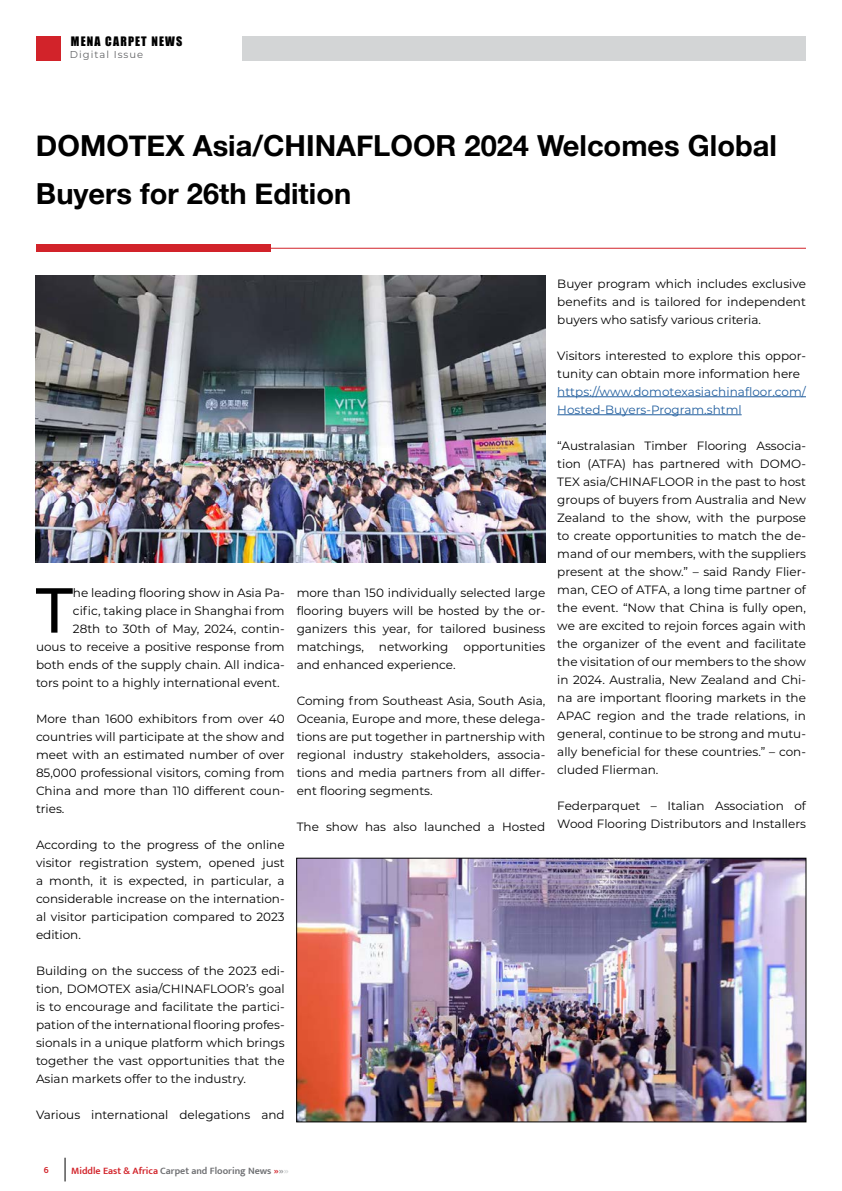
<style>
.page{position:relative;width:842px;height:1191px;background:#fff}
.page>*{position:absolute;margin:0;border:0;box-sizing:border-box;transform-origin:0 0}
.t1{font:500 63.4px "Montserrat";color:#000}
.t2{font:700 29px/48px "Helvetica Neue";color:#000}
.t3{font:12px/18px "Montserrat";color:#000;text-align:justify}
.t4{font:12px/18px "Montserrat";color:#215e9e}
.t5{font:12px "Impact";letter-spacing:.1em;color:#000}
.t6{font:600 10px "Mukta Mahee";color:#6d6e71}
.t7{font:10px "Montserrat";letter-spacing:.1em;color:#636466}
.t8{font:600 10px "Mukta Mahee";color:#d2232a}
.s1{color:#d2232a}
.s2{color:#939598}
.s3{color:#d1d3d4}
</style>
<div class="page">
<div style="left:36px;top:36px;width:25px;height:24px;background:#d2232a"></div>
<div style="left:243px;top:36px;width:563px;height:24px;background:#d3d5d6"></div>
<svg style="left:65px;top:1157px;width:1px;height:24px"></svg>
<img style="left:36px;top:276px;width:509px;height:286px">
<hr style="left:557px;top:396px;width:249px;height:1px;background:#215e9e">
<hr style="left:557px;top:414px;width:185px;height:1px;background:#215e9e">
<div style="left:36px;top:245px;width:235px;height:7px;background:#d2232a"></div>
<hr style="left:271px;top:248px;width:535px;height:1px;background:#d2232a">
<img style="left:298px;top:860px;width:506px;height:260px">
<div style="left:296px;top:858px;width:510px;height:264px;border:1px solid #000"></div>
<p class="t5" style="left:71px;top:32px;width:113px">MENA CARPET NEWS</p>
<p class="t7" style="left:70px;top:47px;width:75px">Digital Issue</p>
<h2 class="t2" style="left:36px;top:122px;width:742px">DOMOTEX Asia/CHINAFLOOR 2024 Welcomes Global<br>Buyers for 26th Edition</h2>
<h1 class="t1" style="left:36px;top:566px;width:39px">T</h1>
<p class="t3" style="left:73px;top:583px;width:213px">he leading flooring show in Asia Pa-</p>
<p class="t3" style="left:73px;top:601px;width:213px">cific, taking place in Shanghai from</p>
<p class="t3" style="left:73px;top:619px;width:213px">28th to 30th of May, 2024, contin-</p>
<p class="t3" style="left:36px;top:637px;width:250px">uous to receive a positive response from</p>
<p class="t3" style="left:36px;top:655px;width:250px">both ends of the supply chain. All indica-</p>
<p class="t3" style="left:36px;top:673px;width:245px">tors point to a highly international event.</p>
<p class="t3" style="left:36px;top:709px;width:250px">More than 1600 exhibitors from over 40 countries will participate at the show and meet with an estimated number of over 85,000 professional visitors, coming from China and more than 110 different coun&shy;tries.</p>
<p class="t3" style="left:36px;top:835px;width:250px">According to the progress of the online visitor registration system, opened just a month, it is expected, in particular, a considerable increase on the internation&shy;al visitor participation compared to 2023 edition.</p>
<p class="t3" style="left:36px;top:961px;width:250px">Building on the success of the 2023 edi&shy;tion, DOMOTEX asia/CHINAFLOOR’s goal is to encourage and facilitate the partici&shy;pation of the international flooring profes&shy;sionals in a unique platform which brings together the vast opportunities that the Asian markets offer to the industry.</p>
<p class="t3" style="left:36px;top:1105px;width:250px">Various international delegations and</p>
<p class="t3" style="left:297px;top:583px;width:250px">more than 150 individually selected large flooring buyers will be hosted by the or&shy;ganizers this year, for tailored business matchings,</p>
<p class="t3" style="left:379px;top:637px;width:71px">networking</p>
<p class="t3" style="left:463px;top:637px;width:83px">opportunities</p>
<p class="t3" style="left:297px;top:655px;width:161px">and enhanced experience.</p>
<p class="t3" style="left:297px;top:691px;width:250px">Coming from Southeast Asia, South Asia, Oceania, Europe and more, these delega&shy;tions are put together in partnership with regional industry stakeholders, associa&shy;tions and media partners from all differ&shy;ent flooring segments.</p>
<p class="t3" style="left:297px;top:817px;width:250px">The show has also launched a Hosted</p>
<p class="t3" style="left:557px;top:274px;width:250px">Buyer program which includes exclusive benefits and is tailored for independent buyers who satisfy various criteria.</p>
<p class="t3" style="left:557px;top:346px;width:250px">Visitors interested to explore this oppor&shy;tunity can obtain more information here</p>
<p class="t4" style="left:557px;top:382px;width:250px">https://www.domotexasiachinafloor.com/<br>Hosted-Buyers-Program.shtml</p>
<p class="t3" style="left:557px;top:436px;width:250px">“Australasian Timber Flooring Associa&shy;tion (ATFA) has partnered with DOMO-TEX asia/CHINAFLOOR in the past to host groups of buyers from Australia and New Zealand to the show, with the purpose to create opportunities to match the de&shy;mand of our members, with the suppliers present at the show.” – said Randy Flier&shy;man, CEO of ATFA, a long time partner of the event. “Now that China is fully open, we are excited to rejoin forces again with the organizer of the event and facilitate the visitation of our members to the show in 2024. Australia, New Zealand and Chi&shy;na are important flooring markets in the APAC region and the trade relations, in general, continue to be strong and mutu&shy;ally beneficial for these countries.” – con&shy;cluded Flierman.</p>
<p class="t3" style="left:557px;top:796px;width:250px">Federparquet – Italian Association of<br>Wood Flooring Distributors and Installers</p>
<p class="t8" style="left:44px;top:1163px;width:6px">6</p>
<p class="t6" style="left:71px;top:1164px;width:219px"><span class="s1">Middle East &amp; Africa</span> Carpet and Flooring News <span class="s1">»</span><span class="s2">»</span><span class="s3">»</span></p>
</div>
